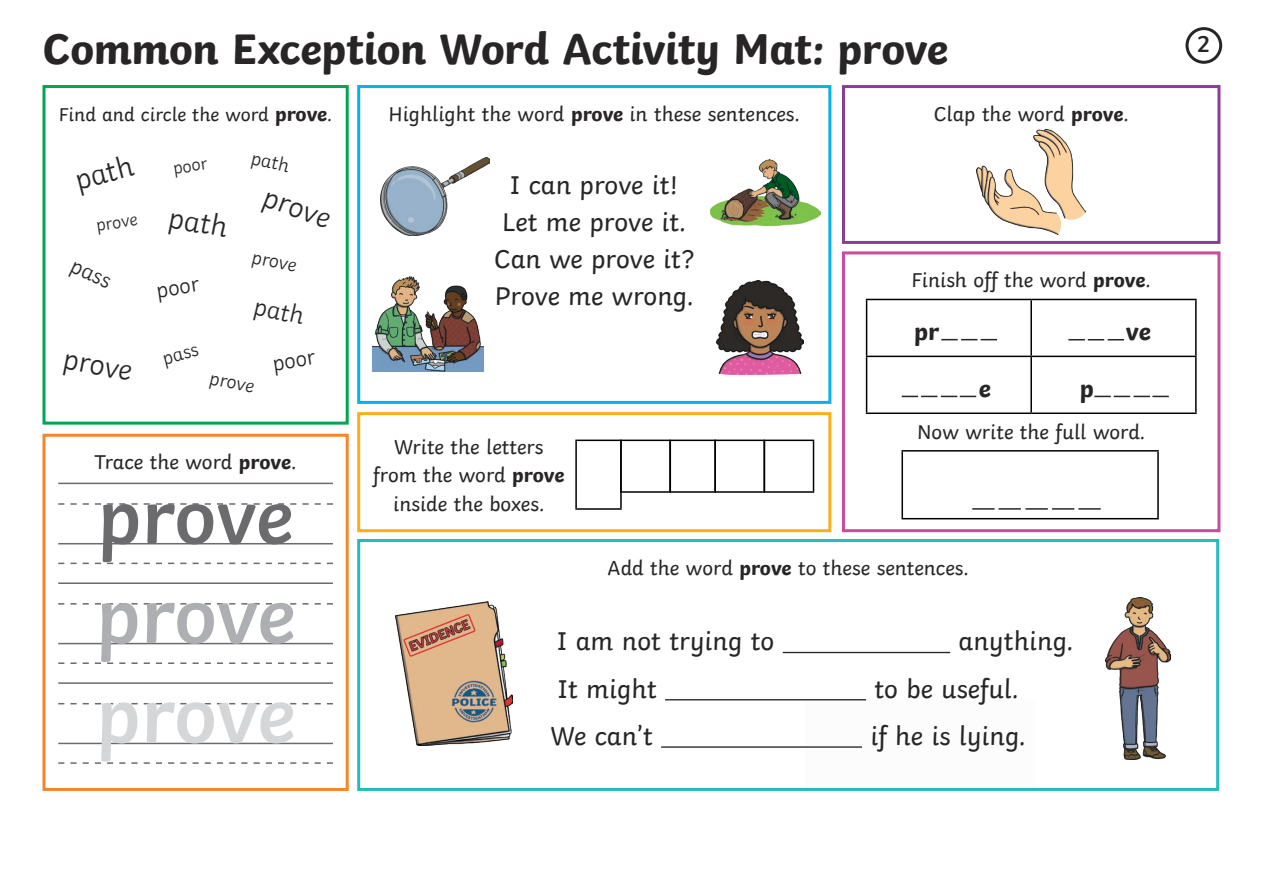
<style>
.page{position:relative;width:1263px;height:893px;background:#fff}
.page>*{position:absolute;margin:0;border:0;box-sizing:border-box;transform-origin:0 0}
.Underline{font:600 82.5px "Twinkl";letter-spacing:-.005em;color:#aeafb3}
.Underline-2{font:600 82.5px "Twinkl";letter-spacing:-.005em;color:#d5d6d8}
.Underline-3{font:600 81px "Twinkl";letter-spacing:-.005em;color:#6b6b6e}
.Heading{font:700 45px "Twinkl";letter-spacing:-.015em;color:#282526}
.Underline-4{font:300 30px "Twinkl";color:#282526}
.Body_Copy{font:27px "Twinkl";color:#282526}
.Underline-5{font:700 25.5px "Twinkl";color:#282526}
.Underline-6{font:300 25.5px "Twinkl";color:#282526}
.Mat_Number{font:600 24px "Twinkl";color:#282526}
.Underline-7{font:300 22.5px "Twinkl";color:#282526}
.Body_Copy-2{font:21px/28.5px "Twinkl";color:#282526;text-align:center}
.Underline-8{font:21px "Twinkl";color:#282526}
.Body_Copy-3{font:19.5px "Twinkl";color:#282526}
.Underline-9{font:300 19.5px "Twinkl";color:#282526}
.Underline-10{font:300 18px "Twinkl";color:#282526}
.s1{font-weight:700;font-size:21px}
.s2{font-weight:700}
</style>
<div class="page">
<div style="left:42px;top:85px;width:307px;height:340px;border:3px solid #00a54f"></div>
<div style="left:357px;top:85px;width:474px;height:319px;border:3px solid #00b3ef"></div>
<div style="left:42px;top:434px;width:307px;height:357px;border:3px solid #f5852a"></div>
<hr style="left:783px;top:652px;width:167px;height:1px;background:#282526">
<hr style="left:665px;top:699px;width:201px;height:1px;background:#282526">
<hr style="left:661px;top:746px;width:201px;height:2px;background:#282526">
<div style="left:357px;top:539px;width:862px;height:252px;border:3px solid #21bdbd"></div>
<div style="left:842px;top:85px;width:378px;height:159px;border:3px solid #873e97"></div>
<div style="left:842px;top:251px;width:378px;height:281px;border:3px solid #c74d9d"></div>
<div style="left:1185px;top:27px;width:37px;height:37px;border:3px solid #282526;border-radius:50%"></div>
<div style="left:357px;top:412px;width:474px;height:120px;border:3px solid #faaf18"></div>
<img style="left:977px;top:129px;width:109px;height:106px">
<hr style="left:866px;top:299px;width:165px;height:1px;background:#000">
<hr style="left:866px;top:300px;width:1px;height:56px;background:#000">
<hr style="left:1031px;top:299px;width:165px;height:1px;background:#000">
<hr style="left:1030px;top:300px;width:2px;height:56px;background:#000">
<hr style="left:1195px;top:300px;width:1px;height:56px;background:#000">
<hr style="left:866px;top:356px;width:165px;height:1px;background:#000">
<hr style="left:866px;top:357px;width:1px;height:55px;background:#000">
<hr style="left:1031px;top:356px;width:165px;height:1px;background:#000">
<hr style="left:1030px;top:357px;width:2px;height:55px;background:#000">
<hr style="left:1195px;top:357px;width:1px;height:55px;background:#000">
<hr style="left:866px;top:412px;width:165px;height:2px;background:#000">
<hr style="left:1031px;top:412px;width:165px;height:2px;background:#000">
<hr style="left:901px;top:450px;width:258px;height:2px;background:#000">
<hr style="left:901px;top:452px;width:2px;height:66px;background:#000">
<hr style="left:1157px;top:452px;width:2px;height:66px;background:#000">
<hr style="left:901px;top:518px;width:258px;height:1px;background:#000">
<hr style="left:58px;top:543px;width:275px;height:1px;background:#6b6b6e">
<svg style="left:58px;top:503px;width:275px;height:2px"></svg>
<hr style="left:58px;top:483px;width:275px;height:1px;background:#6b6b6e">
<svg style="left:58px;top:563px;width:275px;height:1px"></svg>
<hr style="left:58px;top:643px;width:275px;height:1px;background:#6b6b6e">
<svg style="left:58px;top:603px;width:275px;height:2px"></svg>
<hr style="left:58px;top:582px;width:275px;height:2px;background:#6b6b6e">
<svg style="left:58px;top:662px;width:275px;height:2px"></svg>
<hr style="left:58px;top:743px;width:275px;height:1px;background:#6b6b6e">
<svg style="left:58px;top:703px;width:275px;height:1px"></svg>
<hr style="left:58px;top:682px;width:275px;height:2px;background:#6b6b6e">
<svg style="left:58px;top:762px;width:275px;height:2px"></svg>
<svg style="left:941px;top:339px;width:56px;height:1px"></svg>
<svg style="left:902px;top:396px;width:74px;height:1px"></svg>
<hr style="left:972px;top:508px;width:22px;height:2px;background:#282526">
<hr style="left:998px;top:508px;width:23px;height:2px;background:#282526">
<hr style="left:1025px;top:508px;width:23px;height:2px;background:#282526">
<hr style="left:1052px;top:508px;width:22px;height:2px;background:#282526">
<hr style="left:1078px;top:508px;width:23px;height:2px;background:#282526">
<svg style="left:1068px;top:339px;width:56px;height:1px"></svg>
<svg style="left:1094px;top:396px;width:75px;height:1px"></svg>
<img style="left:381px;top:157px;width:108px;height:79px">
<img style="left:372px;top:276px;width:111px;height:95px">
<img style="left:710px;top:159px;width:111px;height:66px">
<img style="left:716px;top:281px;width:88px;height:93px">
<img style="left:395px;top:602px;width:117px;height:143px">
<img style="left:1106px;top:597px;width:64px;height:162px">
<hr style="left:620px;top:440px;width:51px;height:1px;background:#000">
<hr style="left:620px;top:491px;width:51px;height:2px;background:#000">
<hr style="left:714px;top:440px;width:51px;height:1px;background:#000">
<hr style="left:763px;top:441px;width:2px;height:50px;background:#000">
<hr style="left:714px;top:491px;width:51px;height:2px;background:#000">
<hr style="left:575px;top:440px;width:47px;height:1px;background:#000">
<hr style="left:575px;top:441px;width:2px;height:67px;background:#000">
<hr style="left:620px;top:441px;width:2px;height:67px;background:#000">
<hr style="left:575px;top:508px;width:47px;height:2px;background:#000">
<hr style="left:669px;top:440px;width:47px;height:1px;background:#000">
<hr style="left:669px;top:441px;width:2px;height:50px;background:#000">
<hr style="left:714px;top:441px;width:2px;height:50px;background:#000">
<hr style="left:669px;top:491px;width:47px;height:2px;background:#000">
<hr style="left:764px;top:440px;width:50px;height:1px;background:#000">
<hr style="left:813px;top:441px;width:1px;height:50px;background:#000">
<hr style="left:764px;top:491px;width:50px;height:2px;background:#000">
<p class="Heading" style="left:42px;top:12px;width:907px">Common Exception Word Activity Mat: prove</p>
<p class="Mat_Number" style="left:1196px;top:25px;width:16px">2</p>
<p class="Body_Copy-3" style="left:59px;top:99px;width:275px">Find and circle the word <span class="s1">prove</span>.</p>
<p class="Body_Copy-2" style="left:388px;top:98px;width:413px">Highlight the word <span class="s2">prove</span> in these sentences.</p>
<p class="Underline-4" style="left:69px;top:159px;width:61px;rotate:-16deg">path</p>
<p class="Underline-10" style="left:94px;top:212px;width:43px;rotate:-10deg">prove</p>
<p class="Underline-7" style="left:79px;top:249px;width:44px;rotate:24deg">pass</p>
<p class="Underline-10" style="left:171px;top:155px;width:36px;rotate:-10deg">poor</p>
<p class="Underline-4" style="left:173px;top:195px;width:61px;rotate:10deg">path</p>
<p class="Underline-7" style="left:153px;top:274px;width:45px;rotate:-10deg">poor</p>
<p class="Underline-9" style="left:254px;top:143px;width:40px;rotate:12deg">path</p>
<p class="Underline-4" style="left:272px;top:174px;width:71px;rotate:20deg">prove</p>
<p class="Underline-9" style="left:255px;top:242px;width:47px;rotate:12deg">prove</p>
<p class="Underline-6" style="left:258px;top:287px;width:52px;rotate:12deg">path</p>
<p class="Body_Copy" style="left:510px;top:164px;width:170px">I can prove it!</p>
<p class="Body_Copy" style="left:502px;top:201px;width:185px">Let me prove it.</p>
<p class="Body_Copy" style="left:494px;top:238px;width:201px">Can we prove it?</p>
<p class="Body_Copy" style="left:495px;top:275px;width:200px">Prove me wrong.</p>
<p class="Underline-4" style="left:67px;top:336px;width:71px;rotate:10deg">prove</p>
<p class="Underline-9" style="left:159px;top:345px;width:38px;rotate:-16deg">pass</p>
<p class="Underline-9" style="left:213px;top:363px;width:47px;rotate:12deg">prove</p>
<p class="Underline-7" style="left:269px;top:347px;width:45px;rotate:-10deg">poor</p>
<p class="Underline-8" style="left:934px;top:98px;width:197px">Clap the word <span class="s2">prove</span>.</p>
<p class="Body_Copy-2" style="left:911px;top:264px;width:241px">Finish off the word <span class="s2">prove</span>.</p>
<p class="Underline-5" style="left:914px;top:310px;width:27px">pr</p>
<p class="Underline-5" style="left:1126px;top:310px;width:26px">ve</p>
<p class="Underline-5" style="left:979px;top:367px;width:14px">e</p>
<p class="Underline-5" style="left:1080px;top:367px;width:16px">p</p>
<p class="Underline-8" style="left:95px;top:446px;width:203px">Trace the word <span class="s2">prove</span>.</p>
<p class="Underline-3" style="left:97px;top:452px;width:197px">prove</p>
<p class="Underline" style="left:96px;top:549px;width:201px">prove</p>
<p class="Underline-2" style="left:96px;top:649px;width:201px">prove</p>
<p class="Body_Copy-2" style="left:373px;top:430px;width:193px">Write the letters from the word <span class="s2">prove </span>inside the boxes.</p>
<p class="Body_Copy-2" style="left:917px;top:416px;width:230px">Now write the full word.</p>
<p class="Body_Copy-2" style="left:607px;top:552px;width:363px">Add the word <span class="s2">prove</span> to these sentences.</p>
<p class="Body_Copy" style="left:557px;top:621px;width:219px">I am not trying to</p>
<p class="Body_Copy" style="left:958px;top:621px;width:116px">anything.</p>
<p class="Body_Copy" style="left:558px;top:668px;width:101px">It might</p>
<p class="Body_Copy" style="left:874px;top:668px;width:146px">to be useful.</p>
<p class="Body_Copy" style="left:551px;top:715px;width:104px">We can’t</p>
<p class="Body_Copy" style="left:870px;top:715px;width:157px">if he is lying.</p>
</div>
